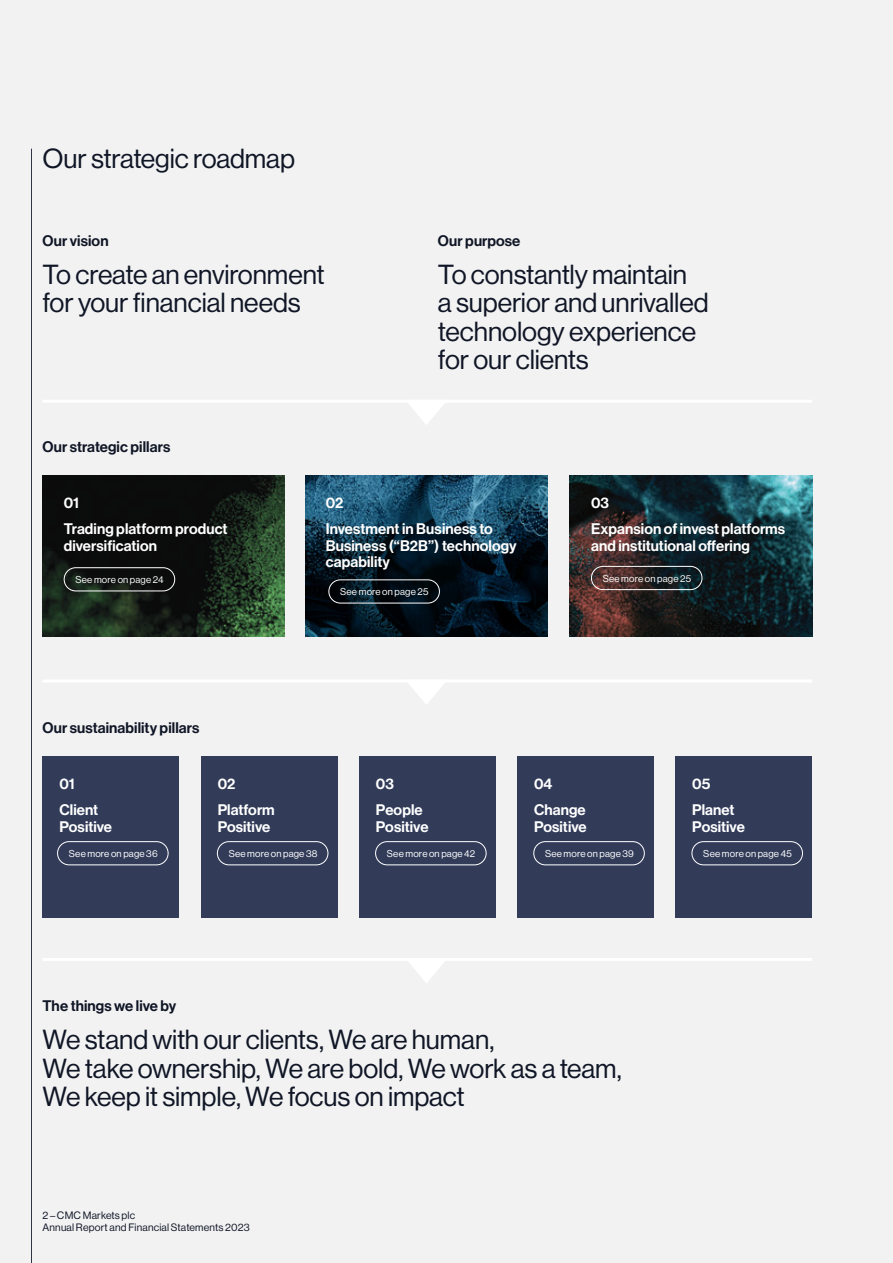
<style>
.page{position:relative;width:893px;height:1263px;background:#f2f2f2}
.page>*{position:absolute;margin:0;border:0;box-sizing:border-box;transform-origin:0 0}
.Page_Title{font:27px/28.5px "N Haas Grotesk DS Std 55 Rg";letter-spacing:-.005em;color:#101626}
.Subhead_0{font:15px/16.5px "N Haas Grotesk DS Std 65 Md";letter-spacing:.005em;color:#fff}
.Subhead_0-2{font:15px "N Haas Grotesk DS Std 65 Md";letter-spacing:.005em;color:#101626}
.t1{font:10.5px/12px "N Haas Grotesk DS Std 55 Rg";letter-spacing:.02em;color:#101626}
.Page_Driver_Web_Link{font:9.75px "N Haas Grotesk DS Std 55 Rg";letter-spacing:.02em;color:#fff}
</style>
<div class="page">
<hr style="left:31px;top:149px;width:1px;height:1114px;background:#101626">
<svg style="left:409px;top:403px;width:35px;height:22px"></svg>
<hr style="left:43px;top:400px;width:769px;height:3px;background:#fff">
<svg style="left:408px;top:682px;width:37px;height:22px"></svg>
<hr style="left:43px;top:679px;width:769px;height:3px;background:#fff">
<svg style="left:409px;top:961px;width:35px;height:22px"></svg>
<hr style="left:43px;top:958px;width:769px;height:3px;background:#fff">
<div style="left:43px;top:756px;width:136px;height:162px;background:#323c59"></div>
<div style="left:201px;top:756px;width:137px;height:162px;background:#323c59"></div>
<div style="left:359px;top:756px;width:137px;height:162px;background:#323c59"></div>
<div style="left:517px;top:756px;width:137px;height:162px;background:#323c59"></div>
<div style="left:675px;top:756px;width:137px;height:162px;background:#323c59"></div>
<img style="left:43px;top:475px;width:242px;height:162px">
<img style="left:305px;top:475px;width:243px;height:162px">
<img style="left:570px;top:475px;width:242px;height:162px">
<svg style="left:326px;top:569px;width:47px;height:47px;background:#091821"></svg>
<div style="left:64px;top:567px;width:111px;height:24px;border:1px solid #fff;border-radius:12px"></div>
<div style="left:57px;top:841px;width:111px;height:24px;border:1px solid #fff;border-radius:12px"></div>
<div style="left:217px;top:841px;width:111px;height:24px;border:1px solid #fff;border-radius:12px"></div>
<div style="left:375px;top:841px;width:111px;height:24px;border:1px solid #fff;border-radius:12px"></div>
<div style="left:533px;top:841px;width:112px;height:24px;border:1px solid #fff;border-radius:12px"></div>
<div style="left:692px;top:841px;width:111px;height:24px;border:1px solid #fff;border-radius:12px"></div>
<div style="left:328px;top:579px;width:112px;height:24px;border:1px solid #fff;border-radius:12px"></div>
<div style="left:591px;top:566px;width:111px;height:24px;border:1px solid #fff;border-radius:12px"></div>
<p class="Page_Title" style="left:43px;top:145px;width:254px">Our strategic roadmap</p>
<p class="Subhead_0-2" style="left:43px;top:232px;width:68px">Our vision</p>
<p class="Page_Title" style="left:43px;top:260px;width:284px">To create an environment for your financial needs</p>
<p class="Subhead_0-2" style="left:43px;top:438px;width:129px">Our strategic pillars</p>
<p class="Subhead_0-2" style="left:438px;top:232px;width:84px">Our purpose</p>
<p class="Page_Title" style="left:438px;top:260px;width:272px">To constantly maintain<br>a superior and unrivalled technology experience for our clients</p>
<p class="Subhead_0" style="left:64px;top:495px;width:17px">01</p>
<p class="Subhead_0" style="left:64px;top:521px;width:165px">Trading platform product diversification</p>
<p class="Page_Driver_Web_Link" style="left:76px;top:574px;width:90px">See more on page 24</p>
<p class="Subhead_0-2" style="left:43px;top:719px;width:158px">Our sustainability pillars</p>
<p class="Subhead_0" style="left:60px;top:776px;width:17px">01</p>
<p class="Subhead_0" style="left:60px;top:802px;width:54px">Client<br>Positive</p>
<p class="Subhead_0" style="left:218px;top:776px;width:19px">02</p>
<p class="Subhead_0" style="left:218px;top:802px;width:59px">Platform<br>Positive</p>
<p class="Subhead_0" style="left:326px;top:495px;width:19px">02</p>
<p class="Subhead_0" style="left:326px;top:521px;width:192px">Investment in Business to<br>Business (“B2B”) technology capability</p>
<p class="Page_Driver_Web_Link" style="left:340px;top:586px;width:90px">See more on page 25</p>
<p class="Subhead_0" style="left:591px;top:495px;width:20px">03</p>
<p class="Subhead_0" style="left:591px;top:521px;width:196px">Expansion of invest platforms and institutional offering</p>
<p class="Page_Driver_Web_Link" style="left:603px;top:573px;width:90px">See more on page 25</p>
<p class="Subhead_0" style="left:376px;top:776px;width:20px">03</p>
<p class="Subhead_0" style="left:376px;top:802px;width:54px">People<br>Positive</p>
<p class="Subhead_0" style="left:534px;top:776px;width:20px">04</p>
<p class="Subhead_0" style="left:534px;top:802px;width:54px">Change<br>Positive</p>
<p class="Subhead_0" style="left:692px;top:776px;width:20px">05</p>
<p class="Subhead_0" style="left:692px;top:802px;width:54px">Planet<br>Positive</p>
<p class="Page_Driver_Web_Link" style="left:69px;top:848px;width:90px">See more on page 36</p>
<p class="Page_Driver_Web_Link" style="left:229px;top:848px;width:90px">See more on page 38</p>
<p class="Page_Driver_Web_Link" style="left:387px;top:848px;width:90px">See more on page 42</p>
<p class="Page_Driver_Web_Link" style="left:545px;top:848px;width:90px">See more on page 39</p>
<p class="Page_Driver_Web_Link" style="left:703px;top:848px;width:90px">See more on page 45</p>
<p class="Subhead_0-2" style="left:43px;top:997px;width:135px">The things we live by</p>
<p class="Page_Title" style="left:43px;top:1026px;width:581px">We stand with our clients, We are human,<br>We take ownership, We are bold, We work as a team,<br>We keep it simple, We focus on impact</p>
<p class="t1" style="left:43px;top:1210px;width:209px">2 – CMC Markets plc<br>Annual Report and Financial Statements 2023</p>
</div>
